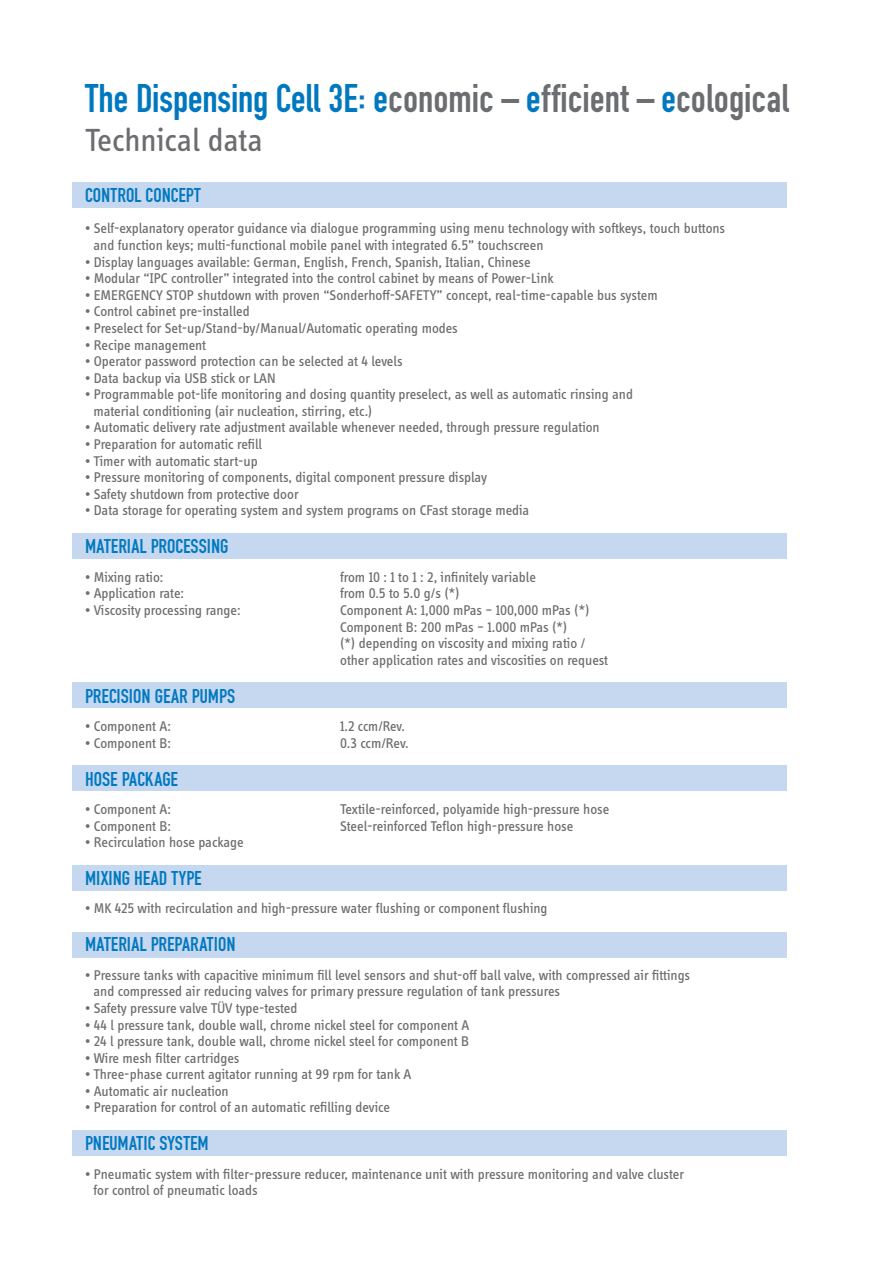
<style>
.page{position:relative;width:893px;height:1263px;background:#fff}
.page>*{position:absolute;margin:0;border:0;box-sizing:border-box;transform-origin:0 0}
.t1{font:42px "Engschrift DIND";color:#6c6d70}
.t2{font:33px "Info Display OT";color:#6c6d70}
.t3{font:21px "Engschrift DIND";color:#0078c0}
.t4{font:14.55px/16.6px "Info Display OT";color:#6c6d70}
.s1{color:#0078c0}
</style>
<div class="page">
<div style="left:72px;top:533px;width:715px;height:26px;background:#c6d8ef"></div>
<div style="left:72px;top:1130px;width:715px;height:26px;background:#c6d8ef"></div>
<div style="left:72px;top:932px;width:715px;height:25px;background:#c6d8ef"></div>
<div style="left:72px;top:866px;width:715px;height:25px;background:#c6d8ef"></div>
<div style="left:72px;top:766px;width:715px;height:25px;background:#c6d8ef"></div>
<div style="left:72px;top:682px;width:715px;height:26px;background:#c6d8ef"></div>
<div style="left:72px;top:182px;width:715px;height:26px;background:#c6d8ef"></div>
<h1 class="t1" style="left:85px;top:76px;width:706px"><span class="s1">The Dispensing Cell 3E: e</span>conomic – <span class="s1">e</span>fficient – <span class="s1">e</span>cological</h1>
<h2 class="t2" style="left:85px;top:120px;width:179px">Technical data</h2>
<h3 class="t3" style="left:85px;top:183px;width:117px">CONTROL CONCEPT</h3>
<p class="t4" style="left:94px;top:220px;width:633px;text-indent:-8px">• Self-explanatory operator guidance via dialogue programming using menu technology with softkeys, touch buttons and function keys; multi-functional mobile panel with integrated 6.5” touchscreen</p>
<p class="t4" style="left:85px;top:253px;width:447px">• Display languages available: German, English, French, Spanish, Italian, Chinese</p>
<p class="t4" style="left:85px;top:270px;width:470px">• Modular “IPC controller” integrated into the control cabinet by means of Power-Link</p>
<p class="t4" style="left:85px;top:286px;width:574px">• EMERGENCY STOP shutdown with proven “Sonderhoff-SAFETY” concept, real-time-capable bus system</p>
<p class="t4" style="left:85px;top:303px;width:166px">• Control cabinet pre-installed</p>
<p class="t4" style="left:85px;top:319px;width:374px">• Preselect for Set-up/Stand-by/Manual/Automatic operating modes</p>
<p class="t4" style="left:85px;top:336px;width:123px">• Recipe management</p>
<p class="t4" style="left:85px;top:353px;width:319px">• Operator password protection can be selected at 4 levels</p>
<p class="t4" style="left:85px;top:369px;width:192px">• Data backup via USB stick or LAN</p>
<p class="t4" style="left:94px;top:386px;width:541px;text-indent:-8px">• Programmable pot-life monitoring and dosing quantity preselect, as well as automatic rinsing and material conditioning (air nucleation, stirring, etc.)</p>
<p class="t4" style="left:85px;top:419px;width:516px">• Automatic delivery rate adjustment available whenever needed, through pressure regulation</p>
<p class="t4" style="left:85px;top:435px;width:179px">• Preparation for automatic refill</p>
<p class="t4" style="left:85px;top:452px;width:174px">• Timer with automatic start-up</p>
<p class="t4" style="left:85px;top:469px;width:403px">• Pressure monitoring of components, digital component pressure display</p>
<p class="t4" style="left:85px;top:485px;width:215px">• Safety shutdown from protective door</p>
<p class="t4" style="left:85px;top:502px;width:446px">• Data storage for operating system and system programs on CFast storage media</p>
<h3 class="t3" style="left:85px;top:535px;width:145px">MATERIAL PROCESSING</h3>
<p class="t4" style="left:85px;top:568px;width:80px">• Mixing ratio:</p>
<p class="t4" style="left:340px;top:568px;width:197px">from 10 : 1 to 1 : 2, infinitely variable</p>
<p class="t4" style="left:85px;top:585px;width:101px">• Application rate:</p>
<p class="t4" style="left:340px;top:585px;width:121px">from 0.5 to 5.0 g/s (*)</p>
<p class="t4" style="left:85px;top:601px;width:157px">• Viscosity processing range:</p>
<p class="t4" style="left:340px;top:601px;width:269px">Component A: 1,000 mPas – 100,000 mPas (*)<br>Component B: 200 mPas – 1.000 mPas (*)<br>(*) depending on viscosity and mixing ratio / other application rates and viscosities on request</p>
<h3 class="t3" style="left:85px;top:684px;width:152px">PRECISION GEAR PUMPS</h3>
<p class="t4" style="left:85px;top:717px;width:87px">• Component A:</p>
<p class="t4" style="left:340px;top:717px;width:66px">1.2 ccm/Rev.</p>
<p class="t4" style="left:85px;top:734px;width:87px">• Component B:</p>
<p class="t4" style="left:340px;top:734px;width:70px">0.3 ccm/Rev.</p>
<h3 class="t3" style="left:85px;top:767px;width:94px">HOSE PACKAGE</h3>
<p class="t4" style="left:85px;top:800px;width:87px">• Component A:</p>
<p class="t4" style="left:340px;top:800px;width:271px">Textile-reinforced, polyamide high-pressure hose</p>
<p class="t4" style="left:85px;top:817px;width:87px">• Component B:</p>
<p class="t4" style="left:340px;top:817px;width:235px">Steel-reinforced Teflon high-pressure hose</p>
<p class="t4" style="left:85px;top:833px;width:160px">• Recirculation hose package</p>
<h3 class="t3" style="left:85px;top:867px;width:118px">MIXING HEAD TYPE</h3>
<p class="t4" style="left:85px;top:900px;width:464px">• MK 425 with recirculation and high-pressure water flushing or component flushing</p>
<h3 class="t3" style="left:85px;top:933px;width:152px">MATERIAL PREPARATION</h3>
<p class="t4" style="left:94px;top:966px;width:598px;text-indent:-8px">• Pressure tanks with capacitive minimum fill level sensors and shut-off ball valve, with compressed air fittings and compressed air reducing valves for primary pressure regulation of tank pressures</p>
<p class="t4" style="left:85px;top:999px;width:214px">• Safety pressure valve TÜV type-tested</p>
<p class="t4" style="left:85px;top:1016px;width:386px">• 44 l pressure tank, double wall, chrome nickel steel for component A</p>
<p class="t4" style="left:85px;top:1032px;width:386px">• 24 l pressure tank, double wall, chrome nickel steel for component B</p>
<p class="t4" style="left:85px;top:1049px;width:156px">• Wire mesh filter cartridges</p>
<p class="t4" style="left:85px;top:1066px;width:328px">• Three-phase current agitator running at 99 rpm for tank A</p>
<p class="t4" style="left:85px;top:1082px;width:145px">• Automatic air nucleation</p>
<p class="t4" style="left:85px;top:1099px;width:306px">• Preparation for control of an automatic refilling device</p>
<h3 class="t3" style="left:85px;top:1132px;width:125px">PNEUMATIC SYSTEM</h3>
<p class="t4" style="left:94px;top:1165px;width:592px;text-indent:-8px">• Pneumatic system with filter-pressure reducer, maintenance unit with pressure monitoring and valve cluster for control of pneumatic loads</p>
</div>
